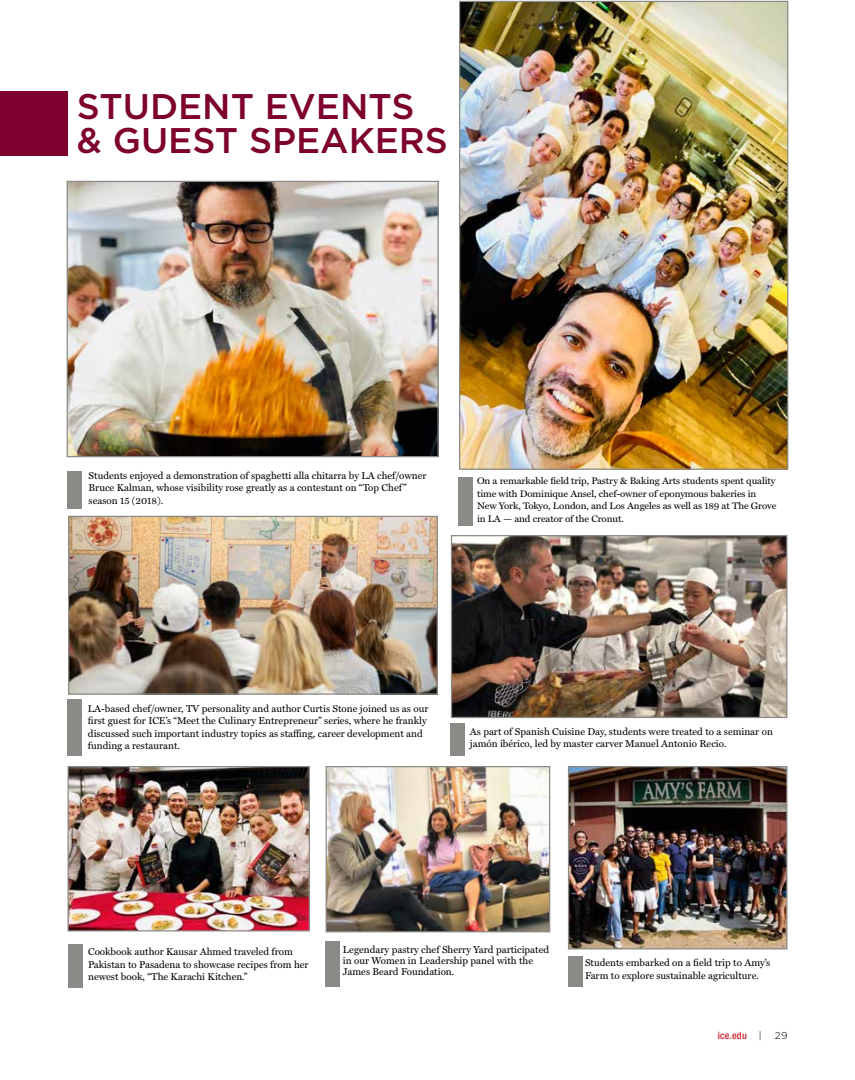
<style>
.page{position:relative;width:855px;height:1080px;background:#fff}
.page>*{position:absolute;margin:0;border:0;box-sizing:border-box;transform-origin:0 0}
.t1{font:500 35.62px/33.2px "Gotham";color:#7d002e}
.t2{font:10px/12.5px "Miller Text";color:#000}
.t3{font:500 condensed 10px "Helvetica Neue LT Std";letter-spacing:.025em;color:#d51c29}
.t4{font:300 10px "Gotham";color:#000}
.t5{font:9.5px/12.5px "Miller Text";letter-spacing:-.01em;color:#000;scale:1.04 1}
.s1{font-family:"Gotham";font-weight:300;font-stretch:normal;color:#000}
</style>
<div class="page">
<img style="left:453px;top:537px;width:333px;height:179px">
<div style="left:451px;top:535px;width:337px;height:183px;border:1px solid #8a8b87"></div>
<img style="left:70px;top:768px;width:238px;height:161px">
<div style="left:68px;top:766px;width:242px;height:165px;border:1px solid #8a8b87"></div>
<img style="left:69px;top:183px;width:368px;height:272px">
<div style="left:67px;top:181px;width:372px;height:276px;border:1px solid #8a8b87"></div>
<img style="left:70px;top:518px;width:366px;height:175px">
<div style="left:68px;top:516px;width:370px;height:179px;border:1px solid #8a8b87"></div>
<div style="left:0;top:91px;width:68px;height:65px;background:#7d002e"></div>
<img style="left:328px;top:768px;width:220px;height:162px">
<div style="left:326px;top:766px;width:224px;height:166px;border:1px solid #8a8b87"></div>
<img style="left:570px;top:768px;width:216px;height:179px">
<div style="left:568px;top:766px;width:220px;height:183px;border:1px solid #8a8b87"></div>
<div style="left:458px;top:477px;width:14px;height:48px;background:#8a8b87"></div>
<div style="left:67px;top:471px;width:15px;height:38px;background:#8a8b87"></div>
<div style="left:67px;top:699px;width:15px;height:57px;background:#8a8b87"></div>
<div style="left:451px;top:723px;width:14px;height:33px;background:#8a8b87"></div>
<div style="left:68px;top:944px;width:14px;height:44px;background:#8a8b87"></div>
<div style="left:326px;top:941px;width:14px;height:46px;background:#8a8b87"></div>
<div style="left:568px;top:956px;width:14px;height:30px;background:#8a8b87"></div>
<img style="left:461px;top:3px;width:325px;height:465px">
<div style="left:459px;top:1px;width:329px;height:469px;border:1px solid #8a8b87"></div>
<h1 class="t1" style="left:77px;top:90px;width:373px">STUDENT EVENTS &amp; GUEST SPEAKERS</h1>
<p class="t2" style="left:89px;top:470px;width:339px">Students enjoyed a demonstration of spaghetti alla chitarra by LA chef/owner<br>Bruce Kalman, whose visibility rose greatly as a contestant on “Top Chef ” season 15 (2018).</p>
<p class="t5" style="left:477px;top:475px;width:290px">On a remarkable field trip, Pastry &amp; Baking Arts students spent quality time with Dominique Ansel, chef-owner of eponymous bakeries in New York, Tokyo, London, and Los Angeles as well as 189 at The Grove in LA — and creator of the Cronut.</p>
<p class="t2" style="left:88px;top:702px;width:342px">LA-based chef/owner, TV personality and author Curtis Stone joined us as our first guest for ICE’s “Meet the Culinary Entrepreneur” series, where he frankly discussed such important industry topics as staffing, career development and funding a restaurant.</p>
<p class="t2" style="left:470px;top:725px;width:305px">As part of Spanish Cuisine Day, students were treated to a seminar on jamón ibérico, led by master carver Manuel Antonio Recio.</p>
<p class="t2" style="left:88px;top:946px;width:222px">Cookbook author Kausar Ahmed traveled from<br>Pakistan to Pasadena to showcase recipes from her newest book, “The Karachi Kitchen.”</p>
<p class="t2" style="left:343px;top:944px;width:208px;line-height:11.2px">Legendary pastry chef Sherry Yard participated in our Women in Leadership panel with the<br>James Beard Foundation.</p>
<p class="t2" style="left:585px;top:957px;width:187px">Students embarked on a field trip to Amy’s<br>Farm to explore sustainable agriculture.</p>
<p class="t3" style="left:718px;top:1029px;width:45px">ice.edu <span class="s1">|</span></p>
<p class="t4" style="left:775px;top:1029px;width:14px">29</p>
</div>
